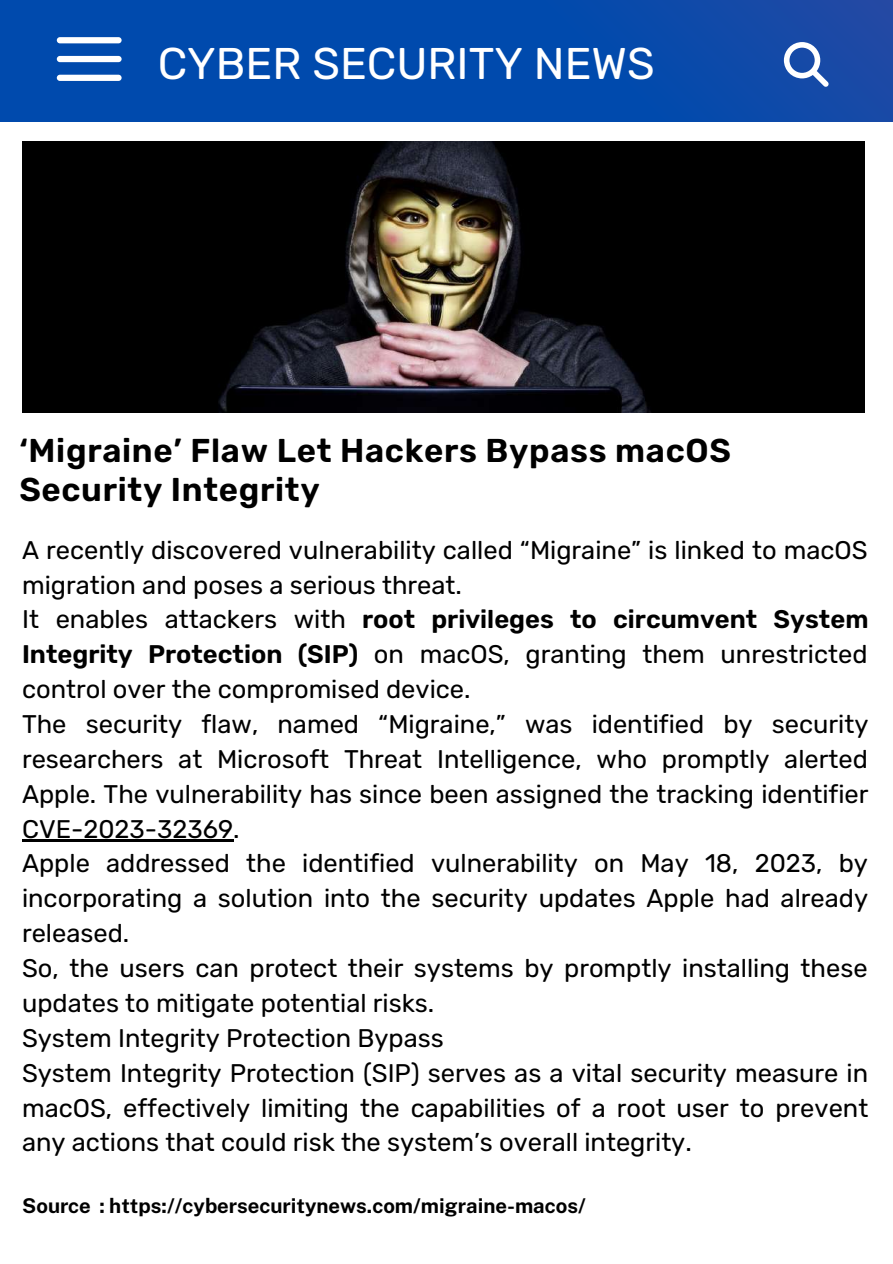
<style>
.page{position:relative;width:893px;height:1264px;background:#fff}
.page>*{position:absolute;margin:0;border:0;box-sizing:border-box;transform-origin:0 0}
.t1{font:44.4px "Rubik";color:#fff}
.t2{font:600 33px/39.3px "Rubik";letter-spacing:.02em;color:#000}
.t3{font:25.5px/34.8px "Rubik";color:#000}
.t4{font:700 20.4px "Public Sans";color:#000}
.s1{font-weight:600}
</style>
<div class="page">
<img style="left:22px;top:142px;width:842px;height:271px">
<div style="left:0;top:0;width:892px;height:121px;background:linear-gradient(to right,#004baf,#114aa8)"></div>
<div style="left:57px;top:37px;width:65px;height:6px;background:#fff;border-radius:3px"></div>
<div style="left:57px;top:56px;width:65px;height:6px;background:#fff;border-radius:3px"></div>
<div style="left:57px;top:75px;width:65px;height:6px;background:#fff;border-radius:3px"></div>
<svg style="left:783px;top:42px;width:45px;height:45px"></svg>
<hr style="left:22px;top:839px;width:211px;height:3px;background:#000">
<h1 class="t1" style="left:158px;top:37px;width:498px">CYBER SECURITY NEWS</h1>
<p class="t2" style="left:19px;top:431px;width:713px">‘Migraine’ Flaw Let Hackers Bypass macOS<br>Security Integrity</p>
<p class="t3" style="left:22px;top:532px;width:847px">A recently discovered vulnerability called “Migraine” is linked to macOS migration and poses a serious threat.<br>It enables attackers with <span class="s1">root privileges to circumvent System Integrity Protection (SIP)</span> on macOS, granting them unrestricted control over the compromised device.<br>The security flaw, named “Migraine,” was identified by security researchers at Microsoft Threat Intelligence, who promptly alerted Apple. The vulnerability has since been assigned the tracking identifier CVE-2023-32369.<br>Apple addressed the identified vulnerability on May 18, 2023, by incorporating a solution into the security updates Apple had already released.<br>So, the users can protect their systems by promptly installing these updates to mitigate potential risks.<br>System Integrity Protection Bypass<br>System Integrity Protection (SIP) serves as a vital security measure in macOS, effectively limiting the capabilities of a root user to prevent any actions that could risk the system’s overall integrity.</p>
<p class="t4" style="left:22px;top:1193px;width:565px">Source : https://cybersecuritynews.com/migraine-macos/</p>
</div>
